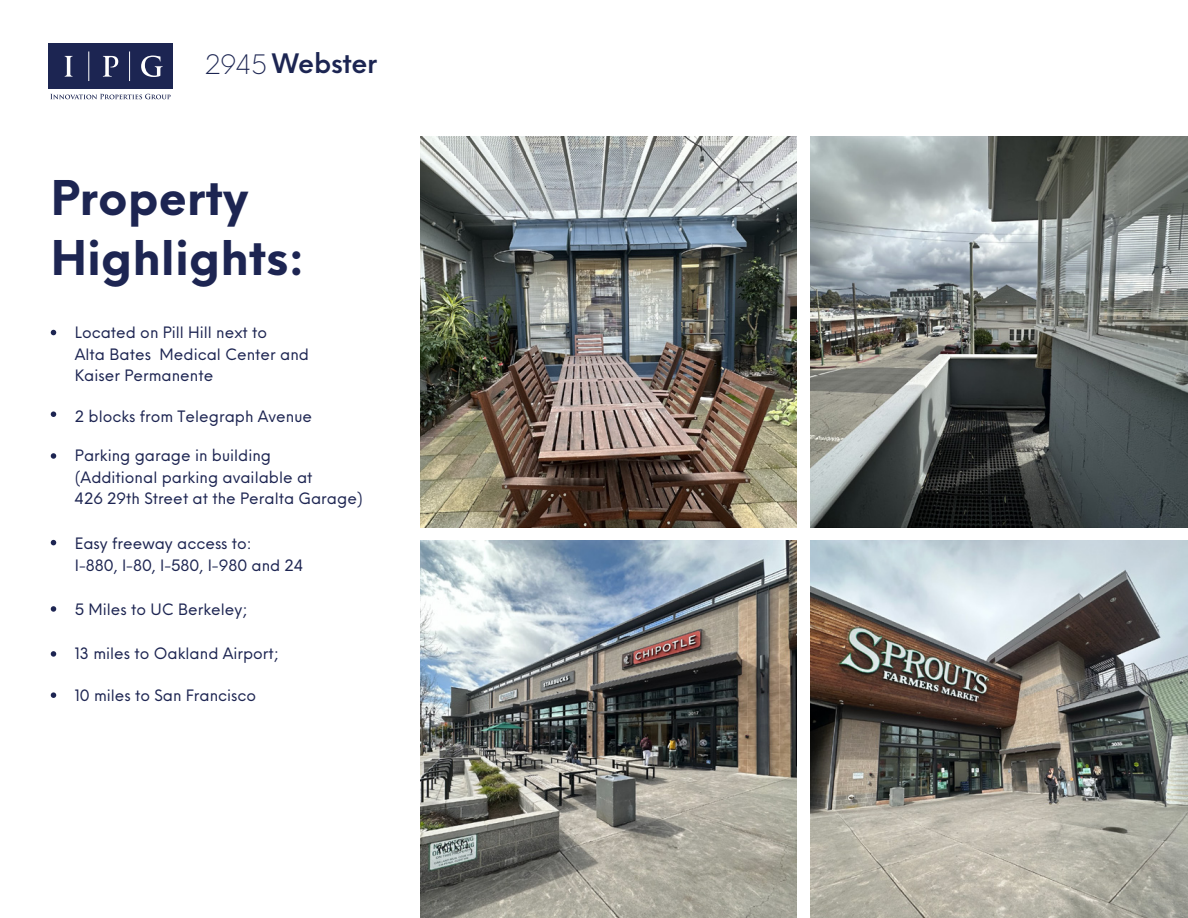
<style>
.page{position:relative;width:1188px;height:918px;background:#fff}
.page>*{position:absolute;margin:0;border:0;box-sizing:border-box;transform-origin:0 0}
.t1{font:700 46.65px/60px "Neue Einstellung";color:#1d2552}
.t2{font:600 26.25px "Neue Einstellung";letter-spacing:-.015em;color:#1c2552}
.t3{font:15.3px/21.5px "Neue Einstellung";color:#1d2552}
.s1{font-weight:300}
</style>
<div class="page">
<svg style="left:50px;top:94px;width:121px;height:5px"></svg>
<div style="left:48px;top:44px;width:125px;height:45px;background:#1c2552"></div>
<hr style="left:89px;top:51px;width:1px;height:30px;background:#fff">
<hr style="left:129px;top:51px;width:1px;height:30px;background:#fff">
<svg style="left:65px;top:56px;width:8px;height:21px"></svg>
<svg style="left:141px;top:56px;width:22px;height:21px"></svg>
<svg style="left:103px;top:56px;width:15px;height:21px"></svg>
<img style="left:421px;top:137px;width:376px;height:391px">
<img style="left:810px;top:541px;width:378px;height:377px">
<img style="left:421px;top:541px;width:376px;height:377px">
<img style="left:810px;top:137px;width:378px;height:391px">
<svg style="left:51px;top:330px;width:5px;height:5px"></svg>
<svg style="left:51px;top:453px;width:5px;height:6px"></svg>
<svg style="left:51px;top:411px;width:5px;height:6px"></svg>
<svg style="left:51px;top:540px;width:5px;height:5px"></svg>
<svg style="left:51px;top:606px;width:5px;height:6px"></svg>
<svg style="left:51px;top:651px;width:5px;height:6px"></svg>
<svg style="left:51px;top:692px;width:5px;height:6px"></svg>
<h2 class="t2" style="left:205px;top:40px;width:174px"><span class="s1">2945</span> Webster</h2>
<h1 class="t1" style="left:51px;top:163px;width:255px">Property<br>Highlights:</h1>
<p class="t3" style="left:75px;top:320px;width:236px">Located on Pill Hill next to<br>Alta Bates Medical Center and<br>Kaiser Permanente</p>
<p class="t3" style="left:75px;top:404px;width:239px">2 blocks from Telegraph Avenue</p>
<p class="t3" style="left:75px;top:443px;width:289px">Parking garage in building<br>(Additional parking available at<br>426 29th Street at the Peralta Garage)</p>
<p class="t3" style="left:75px;top:531px;width:230px">Easy freeway access to:<br>I-880, I-80, I-580, I-980 and 24</p>
<p class="t3" style="left:75px;top:597px;width:174px">5 Miles to UC Berkeley;</p>
<p class="t3" style="left:75px;top:641px;width:206px">13 miles to Oakland Airport;</p>
<p class="t3" style="left:75px;top:683px;width:183px">10 miles to San Francisco</p>
</div>
